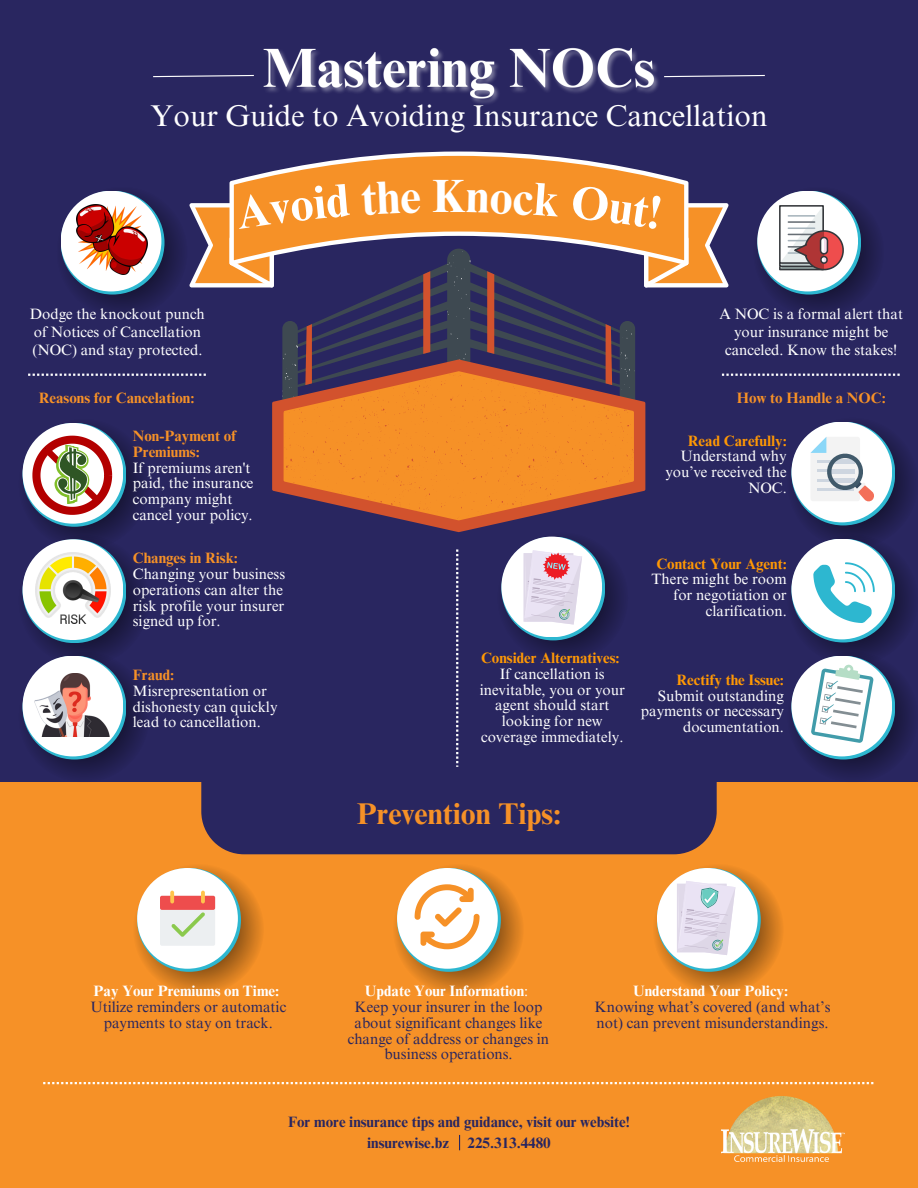
<style>
.page{position:relative;width:918px;height:1188px;background:#fff}
.page>*{position:absolute;margin:0;border:0;box-sizing:border-box;transform-origin:0 0}
.t1{font:700 46.65px "Times NRMT Pro";color:#fff}
.t2{font:30px "Times NRMT Pro";color:#fff}
.t3{font:700 30px "Times NRMT Pro";color:#f69127}
.t4{font:15px/15.8px "Times NRMT Pro";color:#fff}
.t5{font:15px/15.8px "Times NRMT Pro";color:#292660;text-align:center}
.t6{font:700 15px/21.3px "Times NRMT Pro";color:#292660}
.t7{font:700 15px "Times NRMT Pro";color:#fff}
.t8{font:700 15px/15.8px "Times NRMT Pro";color:#f69127}
.t9{font:700 15px "Times NRMT Pro";color:#ff9804}
.s1{font-weight:700;color:#f69127}
.s2{font-weight:700;color:#ff9804}
.s3{font-weight:400}
</style>
<div class="page">
<div style="left:0;top:666px;width:918px;height:522px;background:#f69127"></div>
<div style="left:201px;top:782px;width:516px;height:72px;background:#292660"></div>
<div style="left:0;top:0;width:918px;height:782px;background:#292660"></div>
<svg style="left:272px;top:385px;width:373px;height:147px"></svg>
<svg style="left:283px;top:385px;width:351px;height:134px;background:#e0802c"></svg>
<svg style="left:235px;top:152px;width:448px;height:28px;fill:#f69127"></svg>
<svg style="left:456px;top:549px;width:2px;height:218px"></svg>
<svg style="left:22px;top:423px;width:122px;height:354px"></svg>
<svg style="left:23px;top:656px;width:103px;height:104px"></svg>
<div style="left:23px;top:656px;width:100px;height:100px;background:#fff;border-radius:50%"></div>
<img style="left:35px;top:673px;width:75px;height:63px">
<svg style="left:791px;top:422px;width:121px;height:355px"></svg>
<svg style="left:395px;top:866px;width:127px;height:127px"></svg>
<svg style="left:135px;top:866px;width:127px;height:127px"></svg>
<svg style="left:170px;top:891px;width:4px;height:12px"></svg>
<svg style="left:201px;top:891px;width:4px;height:12px"></svg>
<svg style="left:501px;top:536px;width:121px;height:122px"></svg>
<svg style="left:655px;top:866px;width:127px;height:127px"></svg>
<svg style="left:43px;top:1082px;width:830px;height:2px"></svg>
<img style="left:722px;top:1096px;width:123px;height:65px">
<img style="left:263px;top:47px;width:396px;height:57px">
<svg style="left:153px;top:74px;width:101px;height:4px"></svg>
<svg style="left:664px;top:74px;width:101px;height:4px"></svg>
<svg style="left:459px;top:1135px;width:1px;height:15px"></svg>
<svg style="left:28px;top:180px;width:872px;height:205px"></svg>
<p class="t2" style="left:150px;top:104px;width:619px">Your Guide to Avoiding Insurance Cancellation</p>
<p class="t1" style="left:433px;top:179px;width:35px">K</p>
<p class="t4" style="left:30px;top:307px;width:176px;line-height:18px">Dodge the knockout punch of Notices of Cancellation (NOC) and stay protected.</p>
<p class="t4" style="left:719px;top:307px;width:185px;line-height:18px;text-align:center">A NOC is a formal alert that your insurance might be canceled. Know the stakes!</p>
<p class="t8" style="left:39px;top:392px;width:157px">Reasons for Cancelation:</p>
<p class="t8" style="left:737px;top:392px;width:151px">How to Handle a NOC:</p>
<p class="t8" style="left:133px;top:430px;width:105px">Non-Payment of<br>Premiums:</p>
<h2 class="t4" style="left:133px;top:461px;width:122px">If premiums aren't paid, the insurance company might cancel your policy.</h2>
<p class="t4" style="left:133px;top:552px;width:154px"><span class="s1">Changes in Risk:<br></span>Changing your business operations can alter the risk profile your insurer signed up for.</p>
<p class="t4" style="left:133px;top:669px;width:146px"><span class="s1">Fraud:<br></span>Misrepresentation or dishonesty can quickly lead to cancellation.</p>
<p class="t7" style="left:94px;top:986px;width:187px">Pay Your Premiums on Time:</p>
<p class="t5" style="left:90px;top:1001px;width:197px">Utilize reminders or automatic payments to stay on track.</p>
<p class="t4" style="left:665px;top:435px;width:123px;text-align:right"><span class="s2">Read Carefully:<br></span>Understand why you’ve received the<br>NOC.</p>
<p class="t9" style="left:481px;top:652px;width:140px">Consider Alternatives:</p>
<p class="t4" style="left:480px;top:668px;width:147px;text-align:center">If cancellation is inevitable, you or your agent should start looking for new coverage immediately.</p>
<p class="t4" style="left:652px;top:557px;width:137px;text-align:right"><span class="s2">Contact Your Agent:<br></span>There might be room for negotiation or clarification.</p>
<p class="t4" style="left:641px;top:674px;width:145px;text-align:right"><span class="s2">Rectify the Issue:<br></span>Submit outstanding payments or necessary documentation.</p>
<p class="t3" style="left:357px;top:803px;width:206px">Prevention Tips:</p>
<h5 class="t7" style="left:365px;top:986px;width:165px">Update Your Information<span class="s3">:</span></h5>
<h5 class="t5" style="left:348px;top:1001px;width:203px">Keep your insurer in the loop about significant changes like change of address or changes in business operations.</h5>
<p class="t7" style="left:633px;top:986px;width:156px">Understand Your Policy:</p>
<p class="t5" style="left:595px;top:1001px;width:237px;text-align:left">Knowing what’s covered (and what’s not) can prevent misunderstandings.</p>
<p class="t6" style="left:367px;top:1113px;width:264px;text-indent:-79px">For more insurance tips and guidance, visit our website! insurewise.bz</p>
<p class="t6" style="left:468px;top:1135px;width:85px">225.313.4480</p>
</div>
